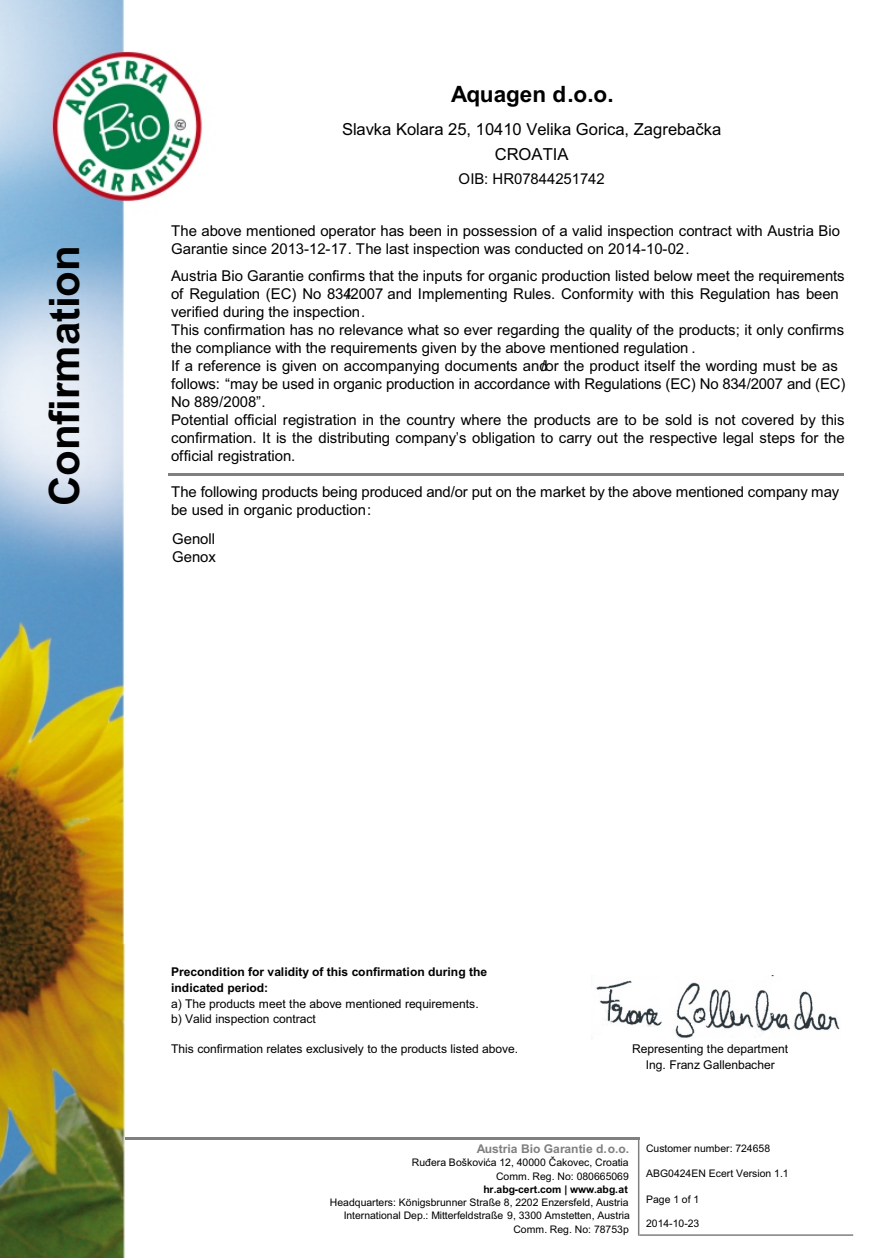
<style>
.page{position:relative;width:893px;height:1258px;background:#fff}
.page>*{position:absolute;margin:0;border:0;box-sizing:border-box;transform-origin:0 0}
.t1{font:700 42px "Arial";color:#000}
.t2{font:700 22.5px "Arial";color:#000}
.t3{font:16.65px/24.8px "Arial";color:#000;text-align:center}
.t4{font:14.85px/18px "Arial";color:#000}
.t5{font:12.15px/15.8px "Arial";color:#000;text-align:center}
.t6{font:700 12.15px/15.8px "Arial";color:#000}
.t7{font:700 12.15px "Arial";color:#808080}
.t8{font:10.35px/13.5px "Arial";color:#000;text-align:right}
.t9{font:700 10.35px "Arial";color:#000}
</style>
<div class="page">
<hr style="left:638px;top:1137px;width:1px;height:98px;background:#808080">
<hr style="left:639px;top:1233px;width:214px;height:2px;background:#808080">
<img style="left:0;top:0;width:232px;height:1257px">
<img style="left:126px;top:1137px;width:512px;height:1px">
<img style="left:591px;top:975px;width:249px;height:64px">
<h1 class="t1" style="left:49px;top:506px;width:262px;rotate:-90deg">Confirmation</h1>
<h2 class="t2" style="left:451px;top:85px;width:164px">Aquagen d.o.o.</h2>
<p class="t3" style="left:342px;top:119px;width:381px">Slavka Kolara 25, 10410 Velika Gorica, Zagrebačka<br>CROATIA</p>
<p class="t4" style="left:458px;top:171px;width:148px">OIB: HR07844251742</p>
<p class="t4" style="left:171px;top:223px;width:670px">The above mentioned operator has been in possession of a valid inspection contract with Austria Bio<br>Garantie since 2013-12-17. The last inspection was conducted on 2014-10-02.</p>
<p class="t4" style="left:171px;top:268px;width:675px">Austria Bio Garantie confirms that the inputs for organic production listed below meet the requirements of Regulation (EC) No 834/2007 and Implementing Rules. Conformity with this Regulation has been verified during the inspection.<br>This confirmation has no relevance what so ever regarding the quality of the products; it only confirms the compliance with the requirements given by the above mentioned regulation .<br>If a reference is given on accompanying documents and/or the product itself the wording must be as follows: “may be used in organic production in accordance with Regulations (EC) No 834/2007 and (EC)<br>No 889/2008”.<br>Potential official registration in the country where the products are to be sold is not covered by this confirmation. It is the distributing company’s obligation to carry out the respective legal steps for the official registration.</p>
<p class="t4" style="left:171px;top:484px;width:669px">The following products being produced and/or put on the market by the above mentioned company may be used in organic production:</p>
<p class="t4" style="left:172px;top:531px;width:45px">Genoll<br>Genox</p>
<p class="t6" style="left:171px;top:964px;width:317px">Precondition for validity of this confirmation during the indicated period:</p>
<p class="t5" style="left:171px;top:996px;width:309px;text-align:left">a) The products meet the above mentioned requirements. b) Valid inspection contract</p>
<p class="t5" style="left:171px;top:1041px;width:348px">This confirmation relates exclusively to the products listed above.</p>
<p class="t5" style="left:632px;top:1041px;width:157px">Representing the department<br>Ing. Franz Gallenbacher</p>
<p class="t7" style="left:477px;top:1143px;width:154px">Austria Bio Garantie d.o.o.</p>
<p class="t8" style="left:412px;top:1156px;width:218px">Ruđera Boškovića 12, 40000 Čakovec, Croatia<br>Comm. Reg. No: 080665069</p>
<p class="t9" style="left:483px;top:1185px;width:146px">hr.abg-cert.com | www.abg.at</p>
<p class="t8" style="left:330px;top:1195px;width:301px">Headquarters: Königsbrunner Straße 8, 2202 Enzersfeld, Austria<br>International Dep.: Mitterfeldstraße 9, 3300 Amstetten, Austria<br>Comm. Reg. No: 78753p</p>
<p class="t8" style="left:646px;top:1142px;width:125px">Customer number: 724658</p>
<p class="t8" style="left:646px;top:1167px;width:144px">ABG0424EN Ecert Version 1.1</p>
<p class="t8" style="left:646px;top:1193px;width:55px">Page 1 of 1</p>
<p class="t8" style="left:646px;top:1217px;width:55px">2014-10-23</p>
</div>
